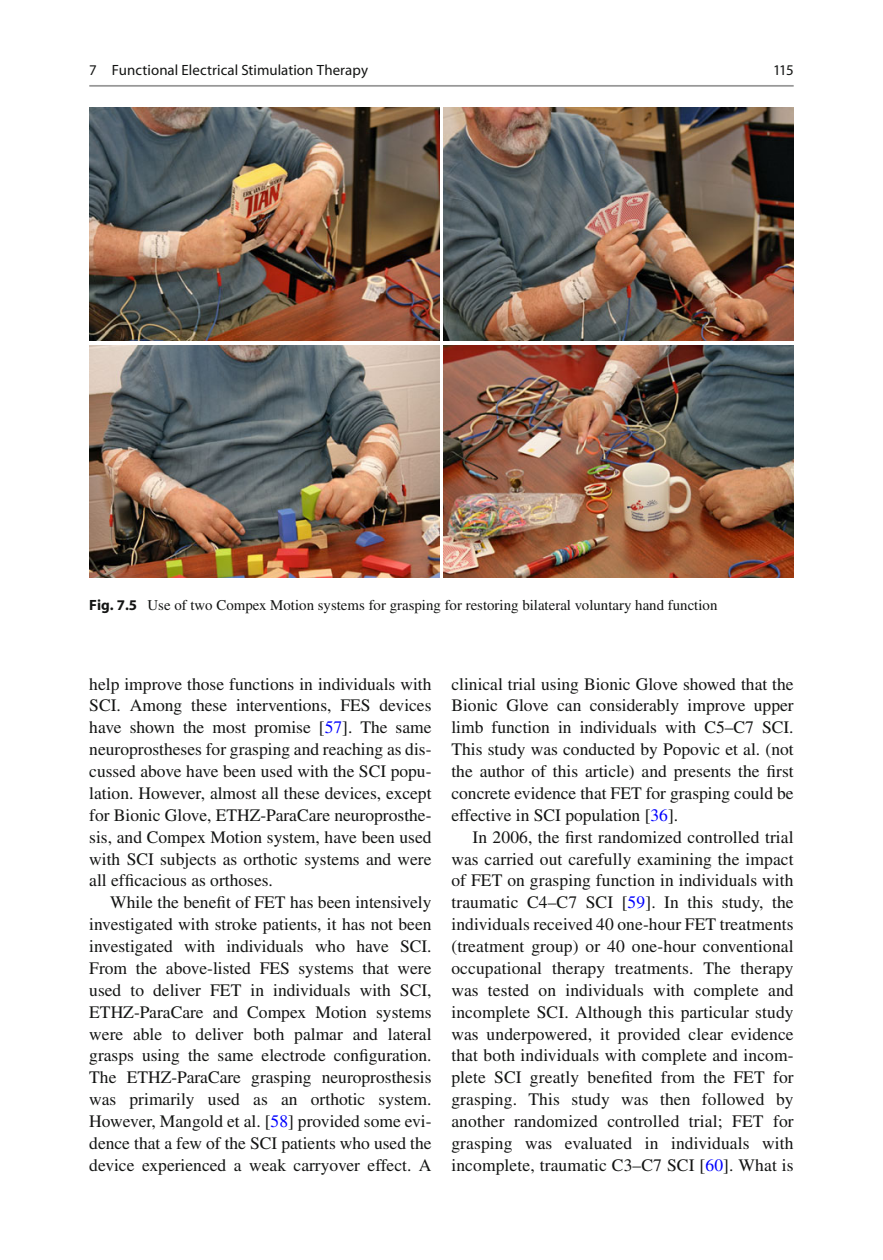
<style>
.page{position:relative;width:883px;height:1260px;background:#fff}
.page>*{position:absolute;margin:0;border:0;box-sizing:border-box;transform-origin:0 0}
.t1{font:17.5px/21.9px "Times";color:#131413;text-align:justify}
.t2{font:14.88px "Times";color:#131413}
.t3{font:14.88px "Myriad";letter-spacing:.005em;color:#131413}
.s1{font-family:"Myriad";font-weight:700}
.s2{color:#00f}
</style>
<div class="page">
<hr style="left:89px;top:85px;width:705px;height:2px;background:#989898">
<img style="left:89px;top:107px;width:350px;height:233px">
<img style="left:444px;top:345px;width:350px;height:233px">
<img style="left:89px;top:345px;width:350px;height:233px">
<img style="left:444px;top:107px;width:350px;height:233px">
<p class="t3" style="left:89px;top:64px;width:280px">7 Functional Electrical Stimulation Therapy</p>
<p class="t3" style="left:773px;top:64px;width:22px">115</p>
<p class="t2" style="left:89px;top:599px;width:630px"><span class="s1">Fig. 7.5</span> Use of two Compex Motion systems for grasping for restoring bilateral voluntary hand function</p>
<p class="t1" style="left:89px;top:674px;width:344px">help improve those functions in individuals with SCI. Among these interventions, FES devices have shown the most promise [ <span class="s2">57</span> ] . The same neuroprostheses for grasping and reaching as dis&shy;cussed above have been used with the SCI popu&shy;lation. However, almost all these devices, except for Bionic Glove, ETHZ-ParaCare neuroprosthe&shy;sis, and Compex Motion system, have been used with SCI subjects as orthotic systems and were all efficacious as orthoses.</p>
<p class="t1" style="left:89px;top:893px;width:344px;text-indent:21px">While the benefit of FET has been intensively investigated with stroke patients, it has not been investigated with individuals who have SCI.<br>From the above-listed FES systems that were used to deliver FET in individuals with SCI, ETHZ-ParaCare and Compex Motion systems were able to deliver both palmar and lateral grasps using the same electrode configuration.<br>The ETHZ-ParaCare grasping neuroprosthesis was primarily used as an orthotic system.<br>However, Mangold et al. [ <span class="s2">58</span> ] provided some evi&shy;dence that a few of the SCI patients who used the device experienced a weak carryover effect. A</p>
<p class="t1" style="left:451px;top:674px;width:344px">clinical trial using Bionic Glove showed that the Bionic Glove can considerably improve upper limb function in individuals with C5–C7 SCI.<br>This study was conducted by Popovic et al. (not the author of this article) and presents the first concrete evidence that FET for grasping could be effective in SCI population [ <span class="s2">36</span> ] .</p>
<p class="t1" style="left:451px;top:828px;width:344px;text-indent:21px">In 2006, the first randomized controlled trial was carried out carefully examining the impact of FET on grasping function in individuals with traumatic C4–C7 SCI [ <span class="s2">59</span> ] . In this study, the individuals received 40 one-hour FET treatments (treatment group) or 40 one-hour conventional occupational therapy treatments. The therapy was tested on individuals with complete and incomplete SCI. Although this particular study was underpowered, it provided clear evidence that both individuals with complete and incom&shy;plete SCI greatly benefited from the FET for grasping. This study was then followed by another randomized controlled trial; FET for grasping was evaluated in individuals with incomplete, traumatic C3–C7 SCI [ <span class="s2">60</span> ] . What is</p>
</div>
